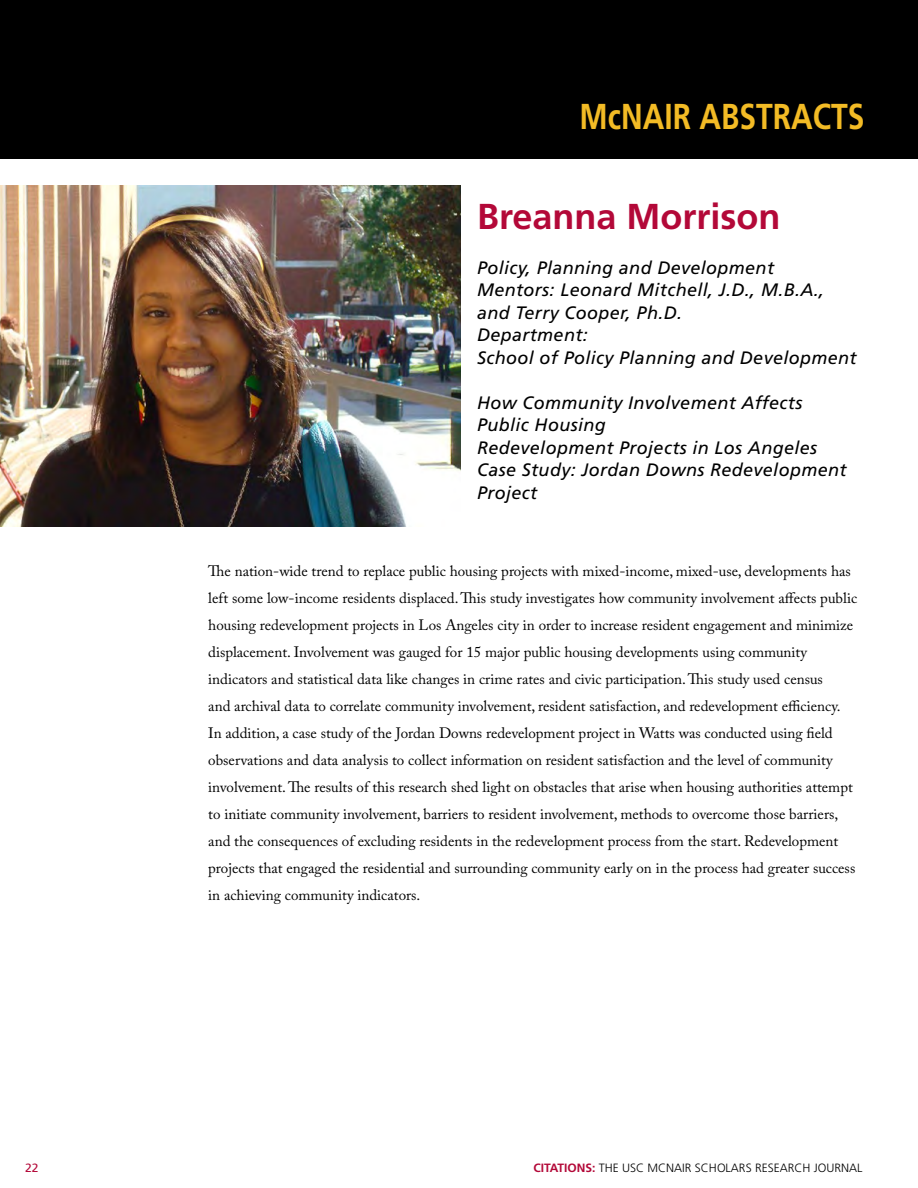
<style>
.page{position:relative;width:918px;height:1188px;background:#fff}
.page>*{position:absolute;margin:0;border:0;box-sizing:border-box;transform-origin:0 0}
.t1{font:700 36px "Frutiger LT Std";color:#f3bb25;scale:.83 1}
.t2{font:700 36px "Frutiger LT Std";color:#b30838}
.t3{font:italic 18px/22.5px "Frutiger LT Std";letter-spacing:.02em;color:#000}
.t4{font:15px/27px "Adobe Caslon Pro";color:#000}
.t5{font:300 12px "Frutiger LT Std";color:#000}
.t6{font:12px "Frutiger LT Std";color:#b30838}
.s1{font-weight:700;color:#b30838}
</style>
<div class="page">
<div style="left:0;top:0;width:918px;height:158px;background:#000"></div>
<img style="left:0;top:185px;width:461px;height:341px">
<h1 class="t1" style="left:579px;top:95px;width:345px">McNAIR ABSTRACTS</h1>
<h1 class="t2" style="left:477px;top:195px;width:305px">Breanna Morrison</h1>
<p class="t3" style="left:477px;top:256px;width:382px">Policy, Planning and Development<br>Mentors: Leonard Mitchell, J.D., M.B.A., and Terry Cooper, Ph.D.<br>Department:<br>School of Policy Planning and Development</p>
<p class="t3" style="left:477px;top:391px;width:371px">How Community Involvement Affects<br>Public Housing<br>Redevelopment Projects in Los Angeles<br>Case Study: Jordan Downs Redevelopment<br>Project</p>
<p class="t4" style="left:208px;top:557px;width:650px">The nation-wide trend to replace public housing projects with mixed-income, mixed-use, developments has left some low-income residents displaced. This study investigates how community involvement affects public housing redevelopment projects in Los Angeles city in order to increase resident engagement and minimize displacement. Involvement was gauged for 15 major public housing developments using community indicators and statistical data like changes in crime rates and civic participation. This study used census<br>and archival data to correlate community involvement, resident satisfaction, and redevelopment efficiency.<br>In addition, a case study of the Jordan Downs redevelopment project in Watts was conducted using field observations and data analysis to collect information on resident satisfaction and the level of community involvement. The results of this research shed light on obstacles that arise when housing authorities attempt to initiate community involvement, barriers to resident involvement, methods to overcome those barriers, and the consequences of excluding residents in the redevelopment process from the start. Redevelopment projects that engaged the residential and surrounding community early on in the process had greater success in achieving community indicators.</p>
<p class="t6" style="left:25px;top:1160px;width:15px">22</p>
<p class="t5" style="left:534px;top:1161px;width:330px"><span class="s1">CITATIONS:</span> THE USC MCNAIR SCHOLARS RESEARCH JOURNAL</p>
</div>
